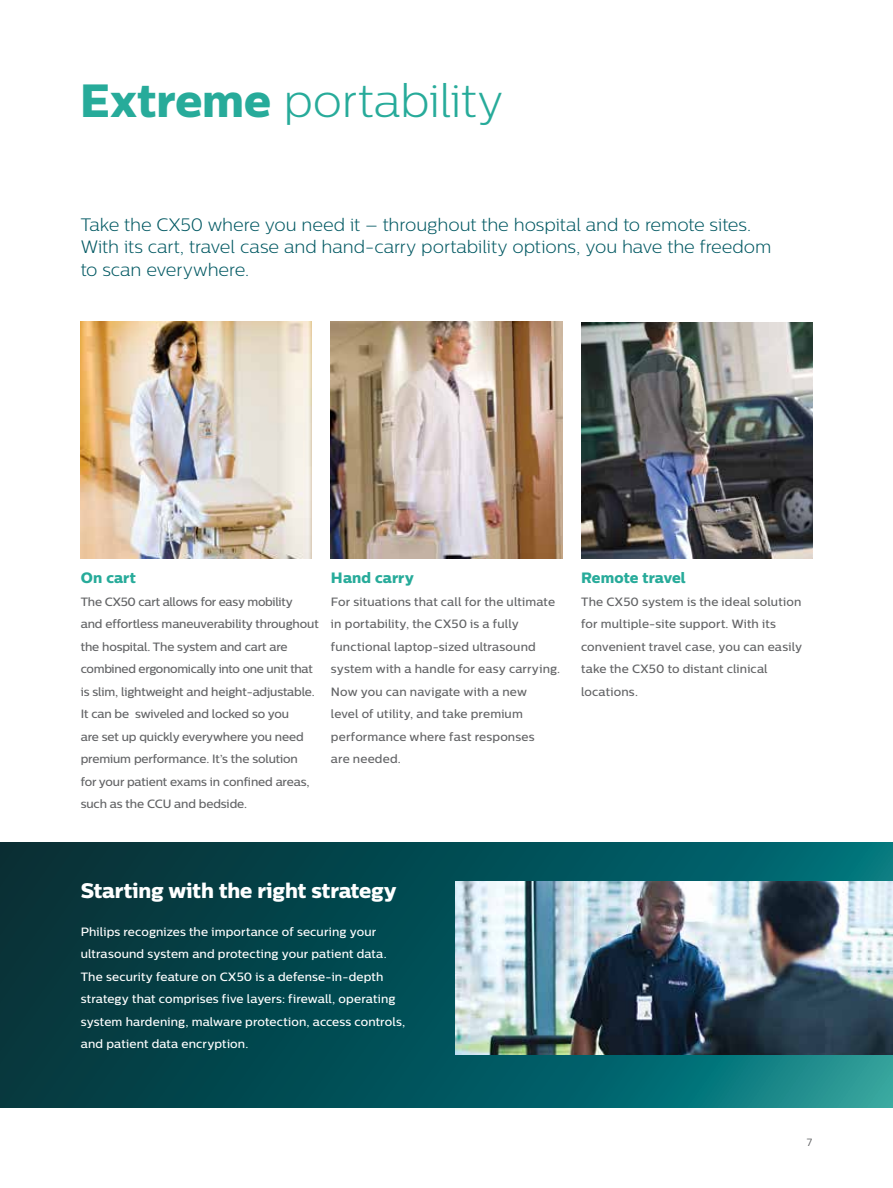
<style>
.page{position:relative;width:893px;height:1188px;background:#fff}
.page>*{position:absolute;margin:0;border:0;box-sizing:border-box;transform-origin:0 0}
.t1{font:300 46.5px "Centrale Sans";letter-spacing:-.01em;color:#27ab9a}
.t2{font:21px "Centrale Sans X Bold";letter-spacing:-.01em;color:#fff}
.t3{font:300 18px/22.5px "Centrale Sans";letter-spacing:-.005em;color:#005862}
.t4{font:15px "Centrale Sans X Bold";letter-spacing:.005em;color:#27ab9a}
.t5{font:500 12px/22.5px "Centrale Sans";letter-spacing:-.005em;color:#636466}
.t6{font:500 12px/22.5px "Centrale Sans";letter-spacing:.01em;color:#fff}
.t7{font:10.5px "Centrale Sans";color:#636466}
.s1{font-family:"Centrale Sans X Bold";font-weight:400}
</style>
<div class="page">
<svg style="left:1px;top:842px;width:892px;height:265px;background:#054c52"></svg>
<img style="left:81px;top:322px;width:231px;height:236px">
<img style="left:581px;top:322px;width:231px;height:236px">
<img style="left:331px;top:322px;width:231px;height:236px">
<img style="left:455px;top:882px;width:438px;height:172px">
<h1 class="t1" style="left:80px;top:74px;width:425px"><span class="s1">Extreme</span> portability</h1>
<h3 class="t3" style="left:81px;top:213px;width:692px">Take the CX50 where you need it – throughout the hospital and to remote sites.<br>With its cart, travel case and hand-carry portability options, you have the freedom to scan everywhere.</h3>
<p class="t4" style="left:81px;top:569px;width:57px">On cart</p>
<p class="t5" style="left:81px;top:590px;width:239px">The CX50 cart allows for easy mobility<br>and effortless maneuverability throughout the hospital. The system and cart are combined ergonomically into one unit that is slim, lightweight and height-adjustable.<br>It can be swiveled and locked so you<br>are set up quickly everywhere you need premium performance. It’s the solution<br>for your patient exams in confined areas, such as the CCU and bedside.</p>
<p class="t4" style="left:331px;top:569px;width:84px">Hand carry</p>
<p class="t5" style="left:331px;top:590px;width:231px">For situations that call for the ultimate in portability, the CX50 is a fully functional laptop-sized ultrasound system with a handle for easy carrying.<br>Now you can navigate with a new<br>level of utility, and take premium performance where fast responses<br>are needed.</p>
<p class="t4" style="left:581px;top:569px;width:106px">Remote travel</p>
<p class="t5" style="left:581px;top:590px;width:222px">The CX50 system is the ideal solution for multiple-site support. With its convenient travel case, you can easily take the CX50 to distant clinical locations.</p>
<h2 class="t2" style="left:81px;top:878px;width:317px">Starting with the right strategy</h2>
<p class="t6" style="left:81px;top:920px;width:326px">Philips recognizes the importance of securing your ultrasound system and protecting your patient data.<br>The security feature on CX50 is a defense-in-depth strategy that comprises five layers: firewall, operating system hardening, malware protection, access controls, and patient data encryption.</p>
<p class="t7" style="left:807px;top:1136px;width:7px">7</p>
</div>
